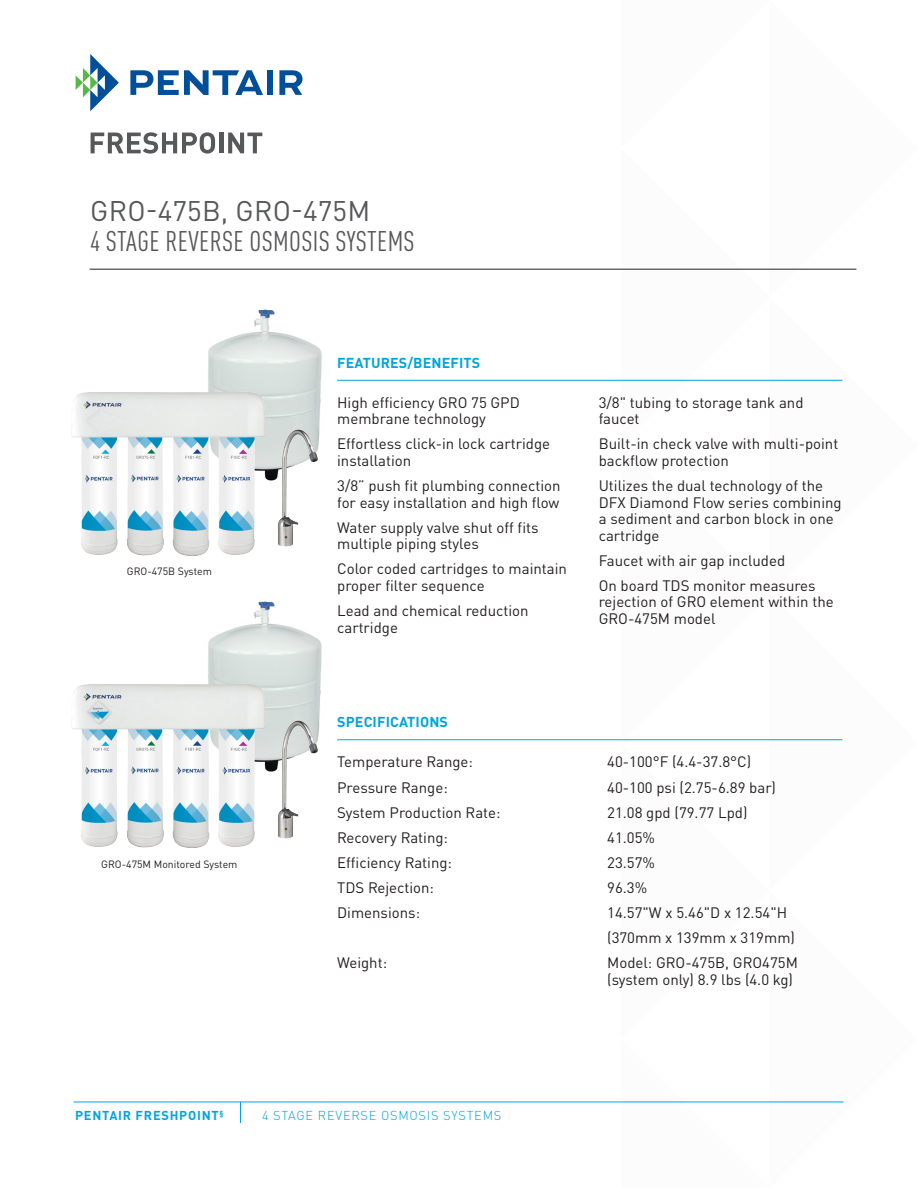
<style>
.page{position:relative;width:918px;height:1188px;background:#fff}
.page>*{position:absolute;margin:0;border:0;box-sizing:border-box;transform-origin:0 0}
.BrandedProductLine_T{font:condensed 28.05px "DIN Pro";letter-spacing:.01em;color:#57585a}
.BrandedProductLine_T-2{font:28.05px "DIN Pro";letter-spacing:.005em;color:#57585a}
.AP_Features_Benefits{font:15px/16.5px "DIN Pro";color:#231f20}
.C_SubTitleBodyCopy{font:700 14.25px "DIN Pro";letter-spacing:.01em;color:#00a5da}
.C_Descriptor_InfoLin{font:300 12.75px "DIN Pro";letter-spacing:.06em;color:#00a5da}
.C_SolutionsPlatform{font:700 12.75px "DIN Pro";letter-spacing:.06em;color:#00a5da}
.AP_Chart_Footnotes{font:10.5px "DIN Pro";color:#231f20}
</style>
<div class="page">
<img style="left:208px;top:309px;width:136px;height:172px">
<img style="left:208px;top:601px;width:136px;height:171px">
<svg style="left:621px;top:1101px;width:223px;height:2px"></svg>
<hr style="left:73px;top:1102px;width:770px;height:1px;background:#00a5da">
<svg style="left:240px;top:1103px;width:1px;height:20px"></svg>
<hr style="left:337px;top:739px;width:505px;height:1px;background:#00a5da">
<hr style="left:337px;top:380px;width:505px;height:1px;background:#00a5da">
<img style="left:273px;top:419px;width:46px;height:128px">
<img style="left:273px;top:710px;width:46px;height:129px">
<img style="left:71px;top:387px;width:198px;height:169px">
<img style="left:71px;top:679px;width:198px;height:169px">
<hr style="left:90px;top:269px;width:766px;height:1px;background:#231f20">
<svg style="left:76px;top:54px;width:43px;height:57px"></svg>
<svg style="left:130px;top:70px;width:133px;height:25px"></svg>
<div style="left:267px;top:70px;width:6px;height:25px;background:#014e99"></div>
<svg style="left:279px;top:70px;width:24px;height:25px"></svg>
<svg style="left:91px;top:132px;width:124px;height:22px"></svg>
<hr style="left:219px;top:133px;width:4px;height:20px;background:#57585a">
<svg style="left:228px;top:133px;width:34px;height:20px"></svg>
<p class="BrandedProductLine_T-2" style="left:90px;top:189px;width:282px">GRO-475B, GRO-475M</p>
<p class="BrandedProductLine_T" style="left:90px;top:221px;width:326px">4 STAGE REVERSE OSMOSIS SYSTEMS</p>
<p class="AP_Chart_Footnotes" style="left:127px;top:563px;width:87px">GRO-475B System</p>
<p class="C_SubTitleBodyCopy" style="left:337px;top:351px;width:145px">FEATURES/BENEFITS</p>
<p class="AP_Features_Benefits" style="left:337px;top:393px;width:184px">High efficiency GRO 75 GPD membrane technology</p>
<p class="AP_Features_Benefits" style="left:337px;top:434px;width:215px">Effortless click-in lock cartridge installation</p>
<p class="AP_Features_Benefits" style="left:337px;top:476px;width:225px">3/8” push fit plumbing connection for easy installation and high flow</p>
<p class="AP_Features_Benefits" style="left:337px;top:518px;width:203px">Water supply valve shut off fits multiple piping styles</p>
<p class="AP_Features_Benefits" style="left:337px;top:559px;width:231px">Color coded cartridges to maintain proper filter sequence</p>
<p class="AP_Features_Benefits" style="left:337px;top:601px;width:193px">Lead and chemical reduction cartridge</p>
<p class="C_SubTitleBodyCopy" style="left:337px;top:710px;width:112px">SPECIFICATIONS</p>
<p class="AP_Features_Benefits" style="left:599px;top:393px;width:206px">3/8" tubing to storage tank and faucet</p>
<p class="AP_Features_Benefits" style="left:599px;top:434px;width:241px">Built-in check valve with multi-point backflow protection</p>
<p class="AP_Features_Benefits" style="left:599px;top:476px;width:244px">Utilizes the dual technology of the<br>DFX Diamond Flow series combining a sediment and carbon block in one cartridge</p>
<p class="AP_Features_Benefits" style="left:599px;top:551px;width:188px">Faucet with air gap included</p>
<p class="AP_Features_Benefits" style="left:599px;top:576px;width:236px">On board TDS monitor measures rejection of GRO element within the<br>GRO-475M model</p>
<p class="AP_Chart_Footnotes" style="left:101px;top:855px;width:138px">GRO-475M Monitored System</p>
<p class="AP_Features_Benefits" style="left:337px;top:752px;width:137px">Temperature Range:</p>
<p class="AP_Features_Benefits" style="left:607px;top:752px;width:146px">40-100°F (4.4-37.8°C)</p>
<p class="AP_Features_Benefits" style="left:337px;top:777px;width:112px">Pressure Range:</p>
<p class="AP_Features_Benefits" style="left:607px;top:777px;width:170px">40-100 psi (2.75-6.89 bar)</p>
<p class="AP_Features_Benefits" style="left:337px;top:802px;width:165px">System Production Rate:</p>
<p class="AP_Features_Benefits" style="left:607px;top:802px;width:142px">21.08 gpd (79.77 Lpd)</p>
<p class="AP_Features_Benefits" style="left:337px;top:828px;width:112px">Recovery Rating:</p>
<p class="AP_Features_Benefits" style="left:607px;top:828px;width:49px">41.05%</p>
<p class="AP_Features_Benefits" style="left:337px;top:853px;width:116px">Efficiency Rating:</p>
<p class="AP_Features_Benefits" style="left:607px;top:853px;width:49px">23.57%</p>
<p class="AP_Features_Benefits" style="left:337px;top:878px;width:98px">TDS Rejection:</p>
<p class="AP_Features_Benefits" style="left:607px;top:878px;width:42px">96.3%</p>
<p class="AP_Features_Benefits" style="left:337px;top:903px;width:84px">Dimensions:</p>
<p class="AP_Features_Benefits" style="left:607px;top:903px;width:181px">14.57"W x 5.46"D x 12.54"H</p>
<p class="AP_Features_Benefits" style="left:607px;top:928px;width:189px">(370mm x 139mm x 319mm)</p>
<p class="AP_Features_Benefits" style="left:337px;top:953px;width:51px">Weight:</p>
<p class="AP_Features_Benefits" style="left:607px;top:953px;width:192px">Model: GRO-475B, GRO475M (system only) 8.9 lbs (4.0 kg)</p>
<p class="C_SolutionsPlatform" style="left:75px;top:1105px;width:150px">PENTAIR FRESHPOINT<sup>§</sup></p>
<p class="C_Descriptor_InfoLin" style="left:262px;top:1106px;width:241px">4 STAGE REVERSE OSMOSIS SYSTEMS</p>
</div>
